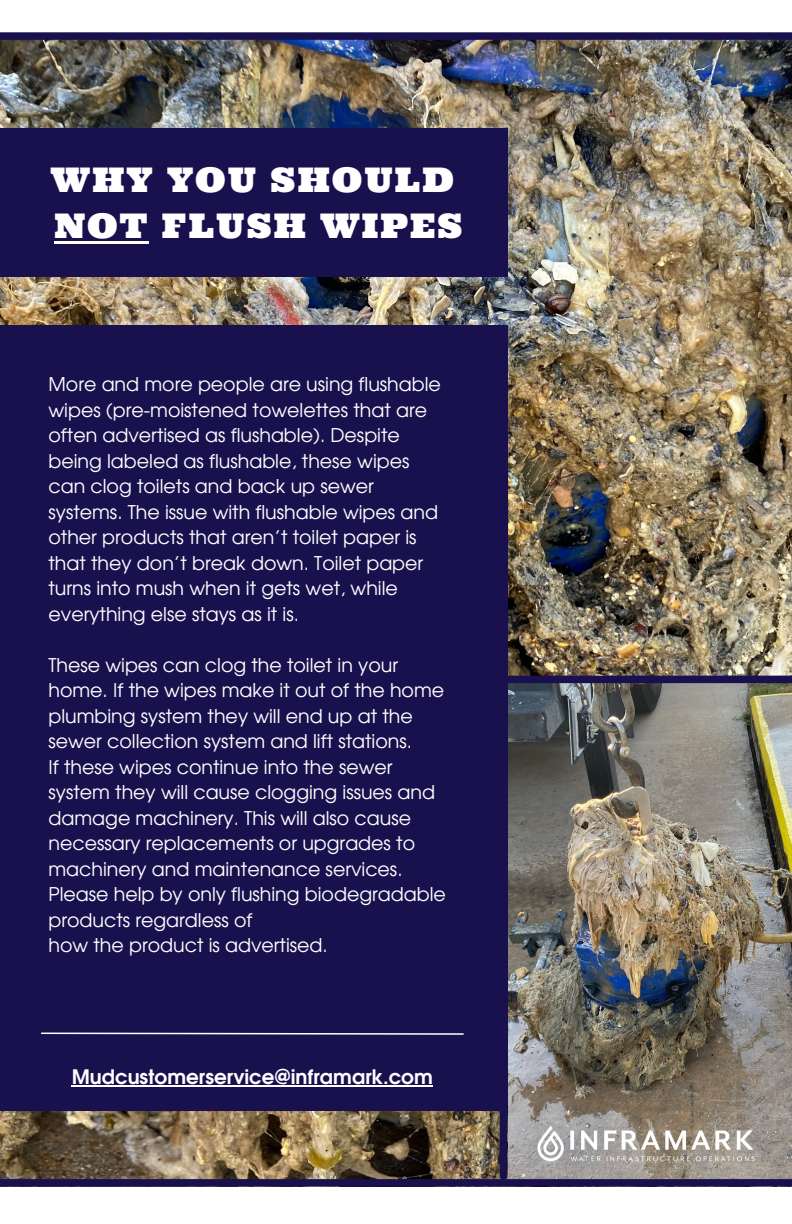
<style>
.page{position:relative;width:792px;height:1224px;background:#fff}
.page>*{position:absolute;margin:0;border:0;box-sizing:border-box;transform-origin:0 0}
.t1{font:34px "Ultra";letter-spacing:.06em;color:#fff}
.t2{font:700 20px "Evolventa";color:#fff}
.t3{font:19px/25.6px "Evolventa";color:#fff}
</style>
<div class="page">
<img style="left:0;top:1111px;width:508px;height:68px">
<img style="left:508px;top:683px;width:284px;height:496px">
<img style="left:0;top:40px;width:792px;height:636px">
<div style="left:0;top:325px;width:508px;height:786px;background:#19114e"></div>
<div style="left:0;top:128px;width:508px;height:148px;background:#19114e"></div>
<div style="left:500px;top:676px;width:292px;height:7px;background:#19114e"></div>
<div style="left:0;top:32px;width:792px;height:8px;background:#19114e"></div>
<img style="left:516px;top:1078px;width:266px;height:101px">
<hr style="left:54px;top:241px;width:95px;height:3px;background:#fff">
<hr style="left:72px;top:1086px;width:361px;height:1px;background:#fff">
<div style="left:0;top:1179px;width:792px;height:8px;background:#19114e"></div>
<div style="left:500px;top:870px;width:7px;height:306px;background:#19114e"></div>
<svg style="left:41px;top:1032px;width:423px;height:3px"></svg>
<p class="t1" style="left:51px;top:157px;width:405px">WHY YOU SHOULD</p>
<p class="t1" style="left:54px;top:204px;width:409px">NOT FLUSH WIPES</p>
<p class="t3" style="left:49px;top:373px;width:394px">More and more people are using flushable wipes (pre-moistened towelettes that are often advertised as flushable). Despite being labeled as flushable, these wipes can clog toilets and back up sewer systems. The issue with flushable wipes and other products that aren’t toilet paper is that they don’t break down. Toilet paper turns into mush when it gets wet, while everything else stays as it is.</p>
<p class="t3" style="left:49px;top:653px;width:397px">These wipes can clog the toilet in your home. If the wipes make it out of the home plumbing system they will end up at the sewer collection system and lift stations.</p>
<p class="t3" style="left:49px;top:755px;width:399px">If these wipes continue into the sewer system they will cause clogging issues and damage machinery. This will also cause necessary replacements or upgrades to machinery and maintenance services.<br>Please help by only flushing biodegradable products regardless of</p>
<p class="t3" style="left:49px;top:934px;width:281px">how the product is advertised.</p>
<p class="t2" style="left:72px;top:1068px;width:363px">Mudcustomerservice@inframark.com</p>
</div>
